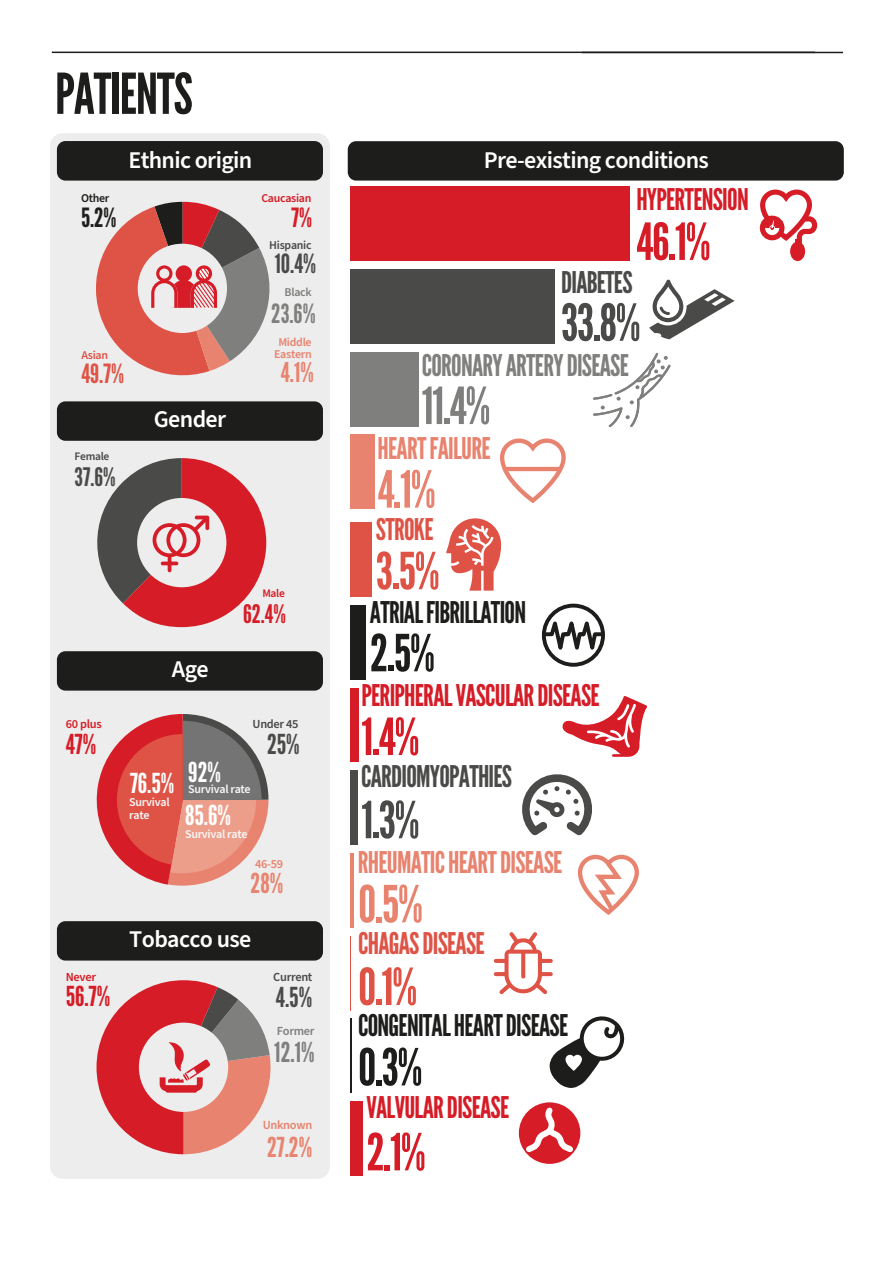
<style>
.page{position:relative;width:893px;height:1263px;background:#fff}
.page>*{position:absolute;margin:0;border:0;box-sizing:border-box;transform-origin:0 0}
.t1{font:56.25px "League Gothic";letter-spacing:-.02em;color:#1d1d1b}
.t2{font:51px "League Gothic";color:#d61c26}
.t3{font:51px "League Gothic";color:#4a4a49}
.t4{font:51px "League Gothic";color:#e8836f}
.t5{font:51px "League Gothic";color:#de5346}
.t6{font:51px "League Gothic";color:#1d1d1b}
.t7{font:51px "League Gothic";color:#7f7f7e}
.t8{font:29.85px "League Gothic";letter-spacing:-.025em;color:#d61c26}
.t9{font:29.85px "League Gothic";letter-spacing:-.025em;color:#1d1d1b}
.t10{font:29.85px "League Gothic";letter-spacing:-.025em;color:#e8836f}
.t11{font:29.85px "League Gothic";letter-spacing:-.025em;color:#4a4a49}
.t12{font:29.85px "League Gothic";letter-spacing:-.025em;color:#7f7f7e}
.t13{font:29.85px "League Gothic";letter-spacing:-.025em;color:#de5346}
.t14{font:27.45px/31.8px "League Gothic";color:#fff}
.t15{font:27.45px "League Gothic";color:#d61c26}
.t16{font:27.45px "League Gothic";color:#e8836f}
.t17{font:27.45px "League Gothic";color:#4a4a49}
.t18{font:27.45px "League Gothic";color:#7f7f7e}
.t19{font:27.3px "League Gothic";color:#e8836f}
.t20{font:26.4px "League Gothic";color:#de5346}
.t21{font:26.4px "League Gothic";color:#7f7f7e}
.t22{font:26.4px "League Gothic";color:#4a4a49}
.t23{font:26.4px "League Gothic";color:#1d1d1b}
.t24{font:26.4px "League Gothic";color:#d61c26}
.t25{font:25.5px "League Gothic";color:#d61c26}
.t26{font:25.5px "League Gothic";color:#4a4a49}
.t27{font:600 24px "Source Sans Pro";letter-spacing:-.025em;color:#fff}
.t28{font:600 12.3px "Source Sans Pro";letter-spacing:-.025em;color:#4a4a49}
.t29{font:600 12.3px "Source Sans Pro";letter-spacing:-.025em;color:#e8836f}
.t30{font:600 12.3px "Source Sans Pro";letter-spacing:-.025em;color:#d61c26}
.t31{font:600 12.3px "Source Sans Pro";letter-spacing:-.025em;color:#7f7f7e}
.t32{font:600 12px/12.6px "Source Sans Pro";letter-spacing:-.025em;color:#f8f7f7}
.t33{font:600 11.85px/11.9px "Source Sans Pro";letter-spacing:-.025em;color:#e8836f;text-align:center}
.t34{font:600 11.85px "Source Sans Pro";letter-spacing:-.025em;color:#d61c26}
.t35{font:600 11.85px "Source Sans Pro";letter-spacing:-.025em;color:#4a4a49}
.t36{font:600 11.85px "Source Sans Pro";letter-spacing:-.025em;color:#1d1d1b}
.t37{font:600 11.85px "Source Sans Pro";letter-spacing:-.025em;color:#de5346}
.t38{font:600 11.85px "Source Sans Pro";letter-spacing:-.025em;color:#7f7f7e}
.t39{font:600 11.55px "Source Sans Pro";letter-spacing:-.025em;color:#4a4a49}
.t40{font:600 11.55px "Source Sans Pro";color:#d61c26}
</style>
<div class="page">
<div style="left:50px;top:133px;width:280px;height:1046px;background:#ededed"></div>
<hr style="left:52px;top:52px;width:763px;height:1px;background:#1d1d1b">
<hr style="left:582px;top:52px;width:261px;height:1px;background:#1d1d1b">
<div style="left:57px;top:141px;width:266px;height:40px;background:#1d1d1b"></div>
<div style="left:57px;top:401px;width:266px;height:40px;background:#1d1d1b"></div>
<div style="left:57px;top:651px;width:266px;height:40px;background:#1d1d1b"></div>
<svg style="left:89px;top:458px;width:177px;height:169px;background:#c37e82"></svg>
<svg style="left:86px;top:202px;width:194px;height:184px;background:#cd9c99"></svg>
<div style="left:57px;top:921px;width:266px;height:39px;background:#1d1d1b"></div>
<svg style="left:97px;top:980px;width:179px;height:174px;background:#d8898a"></svg>
<div style="left:350px;top:1101px;width:13px;height:74px;background:#d61c26"></div>
<hr style="left:350px;top:1018px;width:2px;height:75px;background:#1d1d1b">
<hr style="left:350px;top:936px;width:1px;height:74px;background:#de5346">
<hr style="left:350px;top:853px;width:3px;height:74px;background:#e8836f">
<div style="left:350px;top:770px;width:8px;height:75px;background:#4a4a49"></div>
<div style="left:350px;top:688px;width:9px;height:74px;background:#d61c26"></div>
<div style="left:350px;top:605px;width:16px;height:75px;background:#1d1d1b"></div>
<div style="left:350px;top:522px;width:22px;height:75px;background:#de5346"></div>
<div style="left:350px;top:435px;width:25px;height:74px;background:#e8836f"></div>
<div style="left:350px;top:352px;width:69px;height:74px;background:#7f7f7e"></div>
<div style="left:350px;top:269px;width:205px;height:75px;background:#4a4a49"></div>
<div style="left:350px;top:187px;width:280px;height:74px;background:#d61c26"></div>
<div style="left:790px;top:242px;width:15px;height:19px;background:#d61c26;border-radius:50%"></div>
<svg style="left:759px;top:189px;width:59px;height:61px"></svg>
<svg style="left:593px;top:353px;width:78px;height:74px"></svg>
<svg style="left:649px;top:280px;width:86px;height:59px"></svg>
<svg style="left:500px;top:438px;width:66px;height:66px"></svg>
<hr style="left:505px;top:467px;width:54px;height:4px;background:#e8836f">
<svg style="left:562px;top:696px;width:85px;height:61px"></svg>
<svg style="left:446px;top:518px;width:55px;height:73px"></svg>
<svg style="left:522px;top:774px;width:70px;height:61px"></svg>
<svg style="left:577px;top:854px;width:62px;height:61px"></svg>
<svg style="left:493px;top:932px;width:60px;height:63px"></svg>
<svg style="left:549px;top:1016px;width:76px;height:72px"></svg>
<div style="left:519px;top:1102px;width:61px;height:62px;background:#d61c26;border-radius:50%"></div>
<svg style="left:521px;top:1102px;width:57px;height:55px"></svg>
<svg style="left:541px;top:608px;width:64px;height:58px"></svg>
<div style="left:542px;top:604px;width:63px;height:63px;border:4px solid #1d1d1b;border-radius:50%"></div>
<div style="left:348px;top:141px;width:496px;height:40px;background:#1d1d1b"></div>
<svg style="left:90px;top:714px;width:178px;height:172px;background:#ce837d"></svg>
<h1 class="t1" style="left:55px;top:60px;width:139px">PATIENTS</h1>
<p class="t36" style="left:81px;top:190px;width:30px">Other</p>
<p class="t23" style="left:81px;top:202px;width:37px">5.2%</p>
<p class="t27" style="left:128px;top:144px;width:126px">Ethnic origin</p>
<p class="t37" style="left:82px;top:347px;width:28px">Asian</p>
<p class="t20" style="left:81px;top:357px;width:44px">49.7%</p>
<p class="t34" style="left:261px;top:190px;width:52px">Caucasian</p>
<p class="t24" style="left:291px;top:202px;width:22px">7%</p>
<p class="t35" style="left:269px;top:237px;width:44px">Hispanic</p>
<p class="t22" style="left:275px;top:248px;width:43px">10.4%</p>
<p class="t38" style="left:285px;top:285px;width:29px">Black</p>
<p class="t21" style="left:271px;top:297px;width:46px">23.6%</p>
<p class="t33" style="left:274px;top:337px;width:39px">Middle<br>Eastern</p>
<p class="t19" style="left:281px;top:356px;width:34px">4.1%</p>
<p class="t39" style="left:75px;top:448px;width:36px">Female</p>
<p class="t26" style="left:75px;top:461px;width:42px">37.6%</p>
<p class="t27" style="left:154px;top:403px;width:74px">Gender</p>
<p class="t40" style="left:262px;top:586px;width:24px">Male</p>
<p class="t30" style="left:66px;top:716px;width:37px">60 plus</p>
<p class="t15" style="left:66px;top:727px;width:32px">47%</p>
<p class="t27" style="left:172px;top:653px;width:38px">Age</p>
<p class="t25" style="left:243px;top:599px;width:44px">62.4%</p>
<p class="t28" style="left:253px;top:716px;width:48px">Under 45</p>
<p class="t17" style="left:267px;top:727px;width:34px">25%</p>
<p class="t14" style="left:185px;top:768px;width:47px;text-indent:-55px">76.5% 92%<br>85.6%</p>
<p class="t32" style="left:188px;top:783px;width:64px">Survival rate</p>
<p class="t32" style="left:129px;top:796px;width:42px">Survival rate</p>
<p class="t32" style="left:185px;top:828px;width:64px">Survival rate</p>
<p class="t29" style="left:255px;top:855px;width:30px">46-59</p>
<p class="t16" style="left:251px;top:867px;width:34px">28%</p>
<p class="t27" style="left:129px;top:923px;width:124px">Tobacco use</p>
<p class="t30" style="left:66px;top:968px;width:32px">Never</p>
<p class="t28" style="left:273px;top:968px;width:41px">Current</p>
<p class="t15" style="left:66px;top:980px;width:46px">56.7%</p>
<p class="t17" style="left:276px;top:980px;width:38px">4.5%</p>
<p class="t31" style="left:277px;top:1023px;width:39px">Former</p>
<p class="t18" style="left:274px;top:1036px;width:42px">12.1%</p>
<p class="t29" style="left:263px;top:1116px;width:51px">Unknown</p>
<p class="t16" style="left:267px;top:1131px;width:47px">27.2%</p>
<p class="t27" style="left:484px;top:144px;width:227px">Pre-existing conditions</p>
<p class="t8" style="left:636px;top:181px;width:114px">HYPERTENSION</p>
<h2 class="t2" style="left:636px;top:211px;width:76px">46.1%</h2>
<p class="t11" style="left:561px;top:265px;width:73px">DIABETES</p>
<h2 class="t3" style="left:561px;top:292px;width:81px">33.8%</h2>
<p class="t12" style="left:422px;top:347px;width:209px">CORONARY ARTERY DISEASE</p>
<h2 class="t7" style="left:422px;top:375px;width:70px">11.4%</h2>
<p class="t10" style="left:378px;top:430px;width:114px">HEART FAILURE</p>
<h2 class="t4" style="left:378px;top:459px;width:60px">4.1%</h2>
<p class="t13" style="left:376px;top:511px;width:59px">STROKE</p>
<h2 class="t5" style="left:376px;top:541px;width:65px">3.5%</h2>
<p class="t9" style="left:370px;top:595px;width:158px">ATRIAL FIBRILLATION</p>
<h2 class="t6" style="left:370px;top:623px;width:66px">2.5%</h2>
<p class="t8" style="left:361px;top:677px;width:240px">PERIPHERAL VASCULAR DISEASE</p>
<h2 class="t2" style="left:361px;top:706px;width:60px">1.4%</h2>
<p class="t11" style="left:361px;top:759px;width:153px">CARDIOMYOPATHIES</p>
<h2 class="t3" style="left:361px;top:790px;width:60px">1.3%</h2>
<p class="t10" style="left:358px;top:844px;width:206px">RHEUMATIC HEART DISEASE</p>
<h2 class="t4" style="left:358px;top:874px;width:66px">0.5%</h2>
<p class="t13" style="left:358px;top:925px;width:128px">CHAGAS DISEASE</p>
<h2 class="t5" style="left:358px;top:956px;width:61px">0.1%</h2>
<p class="t9" style="left:358px;top:1007px;width:212px">CONGENITAL HEART DISEASE</p>
<h2 class="t6" style="left:358px;top:1037px;width:66px">0.3%</h2>
<p class="t8" style="left:367px;top:1090px;width:144px">VALVULAR DISEASE</p>
<h2 class="t2" style="left:366px;top:1122px;width:61px">2.1%</h2>
</div>
